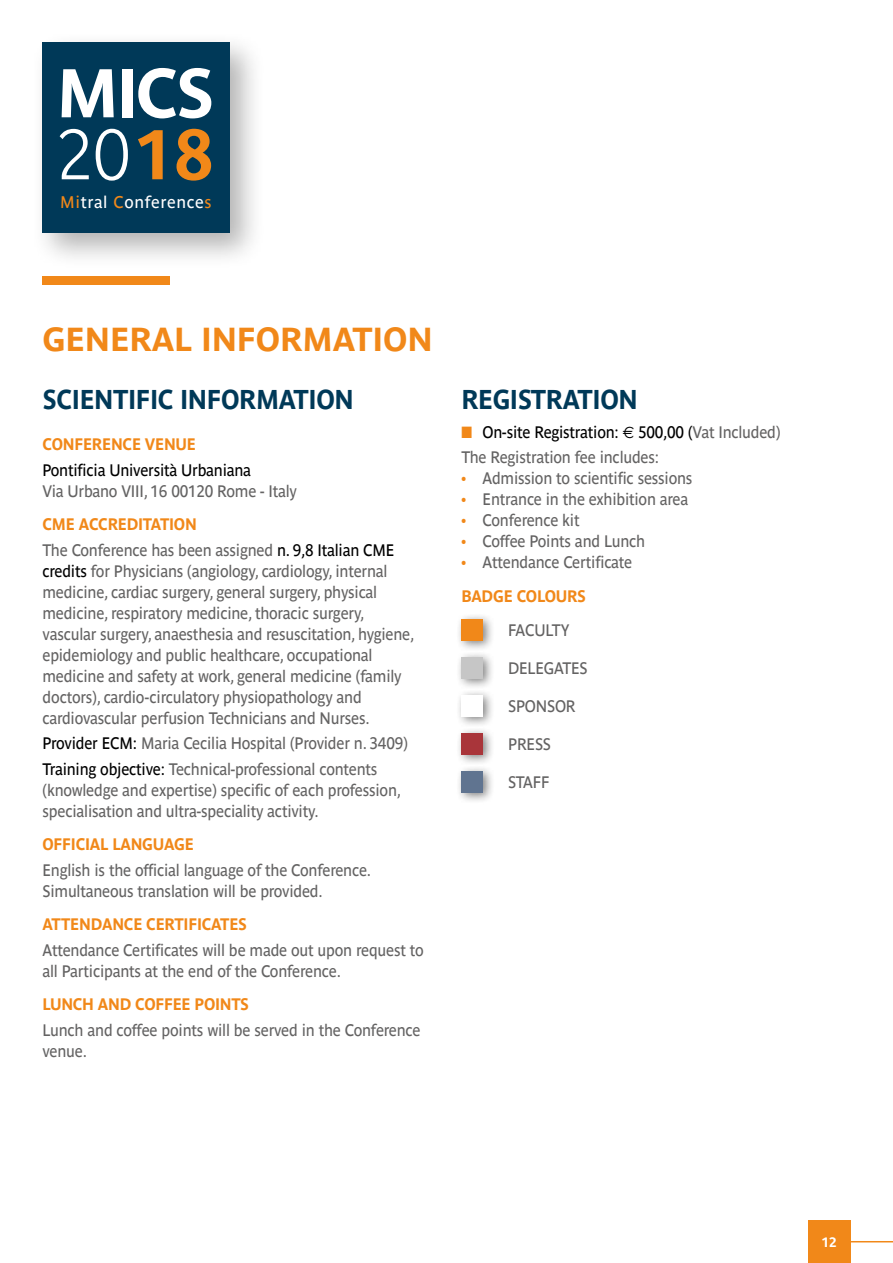
<style>
.page{position:relative;width:893px;height:1263px;background:#fff}
.page>*{position:absolute;margin:0;border:0;box-sizing:border-box;transform-origin:0 0}
.t1{font:700 69.45px "Parisine Clair";color:#fff}
.t2{font:700 68.1px "Parisine Ptf";color:#fff}
.t3{font:700 33px "Parisine Ptf";letter-spacing:-.005em;color:#f18819}
.t4{font:700 27px "Parisine Ptf";letter-spacing:-.015em;color:#003958;scale:.93 1}
.t5{font:16.65px "Parisine Ptf";letter-spacing:.035em;color:#fff}
.t6{font:16.5px/21px "Parisine Ptf";letter-spacing:-.015em;color:#646363;scale:.93 1}
.t7{font:700 16.5px "Parisine Ptf";letter-spacing:-.015em;color:#f18819;scale:.93 1}
.t8{font:16.5px "Parisine Ptf";letter-spacing:-.015em;color:#000;scale:.93 1}
.t9{font:700 13.5px "Parisine Ptf";color:#fff}
.s1{font-family:"Parisine Ptf";color:#f18819}
.s2{color:#f18819}
.s3{font-weight:700;color:#f18819}
.s4{color:#000}
.s5{font-family:"Euro Sans";color:#000}
</style>
<div class="page">
<div style="left:808px;top:1220px;width:42px;height:43px;background:#f18819"></div>
<hr style="left:848px;top:1241px;width:45px;height:1px;background:#f18819">
<div style="left:455px;top:613px;width:40px;height:39px;background:#000;opacity:.5"></div>
<div style="left:461px;top:619px;width:22px;height:21px;background:#f18819"></div>
<div style="left:455px;top:651px;width:40px;height:39px;background:#000;opacity:.5"></div>
<div style="left:461px;top:657px;width:22px;height:21px;background:#c6c6c6"></div>
<div style="left:455px;top:689px;width:40px;height:40px;background:#000;opacity:.5"></div>
<div style="left:461px;top:695px;width:22px;height:21px;background:#fff"></div>
<div style="left:455px;top:727px;width:40px;height:40px;background:#000;opacity:.5"></div>
<div style="left:461px;top:733px;width:22px;height:21px;background:#a9353a"></div>
<div style="left:455px;top:765px;width:40px;height:40px;background:#000;opacity:.5"></div>
<div style="left:461px;top:771px;width:22px;height:21px;background:#607490"></div>
<div style="left:31px;top:31px;width:235px;height:238px;background:#000;opacity:.3"></div>
<div style="left:44px;top:44px;width:185px;height:189px;background:#003958"></div>
<div style="left:43px;top:276px;width:127px;height:9px;background:#f18819"></div>
<h2 class="t2" style="left:56px;top:42px;width:160px">MICS</h2>
<h1 class="t1" style="left:56px;top:115px;width:158px">20<span class="s1">18</span></h1>
<p class="t5" style="left:60px;top:190px;width:153px"><span class="s2">Mi</span>tral <span class="s2">C</span>onference<span class="s2">s</span></p>
<h3 class="t3" style="left:43px;top:314px;width:392px">GENERAL INFORMATION</h3>
<h3 class="t4" style="left:43px;top:379px;width:336px">SCIENTIFIC INFORMATION</h3>
<p class="t7" style="left:43px;top:432px;width:167px">CONFERENCE VENUE</p>
<p class="t8" style="left:43px;top:457px;width:226px">Pontificia Università Urbaniana</p>
<p class="t6" style="left:43px;top:479px;width:275px">Via Urbano VIII, 16 00120 Rome - Italy</p>
<p class="t6" style="left:43px;top:510px;width:380px;line-height:25.2px"><span class="s3">CME ACCREDITATION<br></span>The Conference has been assigned <span class="s4">n. 9,8 Italian CME</span></p>
<p class="t6" style="left:43px;top:559px;width:401px"><span class="s4">credits</span> for Physicians (angiology, cardiology, internal medicine, cardiac surgery, general surgery, physical medicine, respiratory medicine, thoracic surgery, vascular surgery, anaesthesia and resuscitation, hygiene, epidemiology and public healthcare, occupational medicine and safety at work, general medicine (family doctors), cardio-circulatory physiopathology and cardiovascular perfusion Technicians and Nurses.</p>
<p class="t6" style="left:43px;top:729px;width:394px;line-height:25.5px"><span class="s4">Provider ECM:</span> Maria Cecilia Hospital (Provider n. 3409)<br><span class="s4">Training objective:</span> Technical-professional contents</p>
<p class="t6" style="left:43px;top:778px;width:387px">(knowledge and expertise) specific of each profession, specialisation and ultra-speciality activity.</p>
<p class="t7" style="left:43px;top:832px;width:164px">OFFICIAL LANGUAGE</p>
<p class="t6" style="left:43px;top:858px;width:355px">English is the official language of the Conference.<br>Simultaneous translation will be provided.</p>
<p class="t7" style="left:43px;top:912px;width:221px">ATTENDANCE CERTIFICATES</p>
<p class="t6" style="left:43px;top:938px;width:411px">Attendance Certificates will be made out upon request to all Participants at the end of the Conference.</p>
<p class="t7" style="left:43px;top:992px;width:223px">LUNCH AND COFFEE POINTS</p>
<p class="t6" style="left:43px;top:1018px;width:408px">Lunch and coffee points will be served in the Conference venue.</p>
<h3 class="t4" style="left:461px;top:379px;width:191px">REGISTRATION</h3>
<p class="t6" style="left:461px;top:417px;width:345px;line-height:25.5px"><span class="s2">■</span> <span class="s4">On-site Registration:</span> <span class="s5">€</span> <span class="s4">500,00 (</span>Vat Included)<br>The Registration fee includes:</p>
<p class="t6" style="left:461px;top:466px;width:250px"><span class="s2">•</span> Admission to scientific sessions</p>
<p class="t6" style="left:461px;top:487px;width:246px"><span class="s2">•</span> Entrance in the exhibition area</p>
<p class="t6" style="left:461px;top:508px;width:129px"><span class="s2">•</span> Conference kit</p>
<p class="t6" style="left:461px;top:529px;width:199px"><span class="s2">•</span> Coffee Points and Lunch</p>
<p class="t6" style="left:461px;top:544px;width:185px;line-height:33.8px"><span class="s2">•</span> Attendance Certificate<br><span class="s3">BADGE COLOURS</span></p>
<p class="t6" style="left:508px;top:618px;width:67px">FACULTY</p>
<p class="t6" style="left:508px;top:656px;width:87px">DELEGATES</p>
<p class="t6" style="left:508px;top:694px;width:74px">SPONSOR</p>
<p class="t6" style="left:508px;top:732px;width:48px">PRESS</p>
<p class="t6" style="left:508px;top:770px;width:46px">STAFF</p>
<p class="t9" style="left:822px;top:1231px;width:16px">12</p>
</div>
